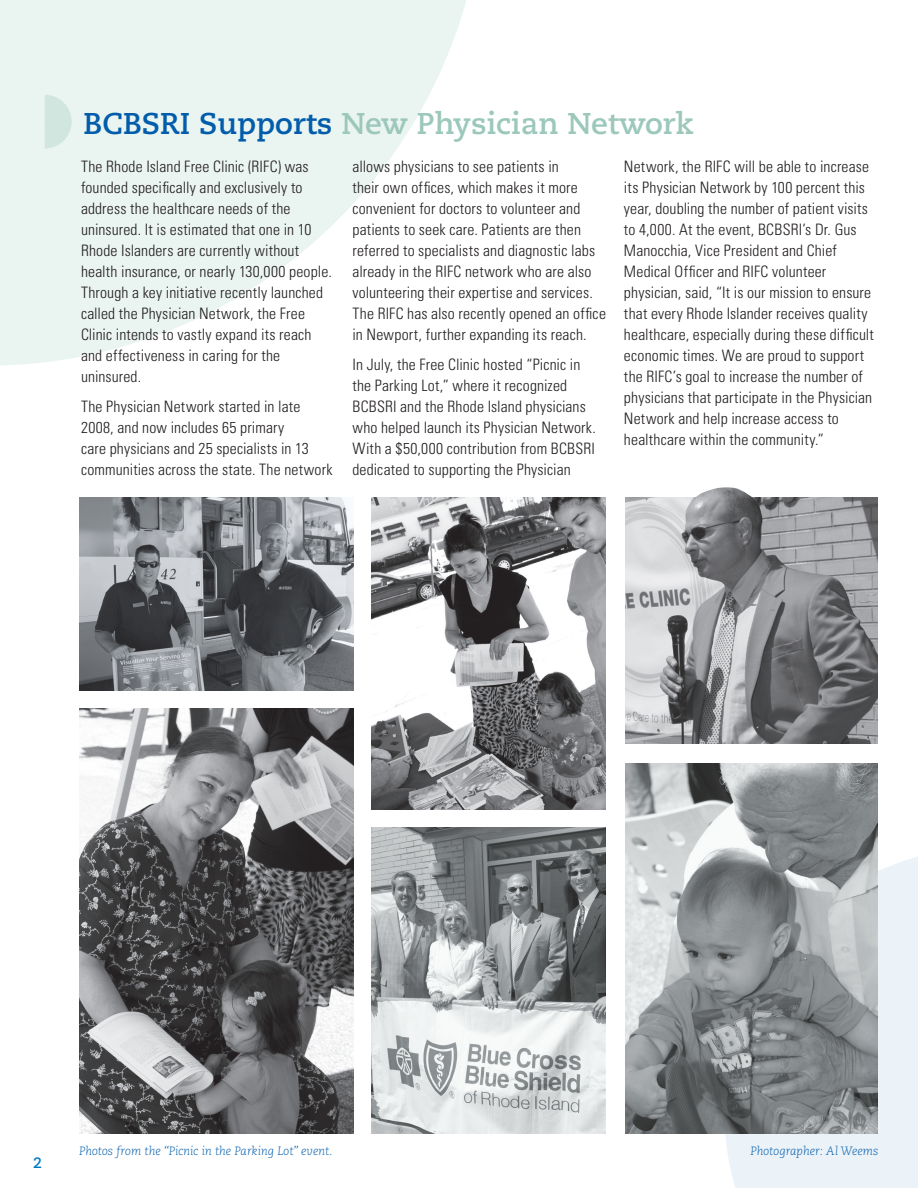
<style>
.page{position:relative;width:918px;height:1188px;background:#fff}
.page>*{position:absolute;margin:0;border:0;box-sizing:border-box;transform-origin:0 0}
.t1{font:700 30px "Caecilia LT Std";color:#9cc8bb}
.t2{font:300 condensed 15.75px/21px "Univers LT Std";letter-spacing:.01em;color:#231f20}
.t3{font:700 15px "Caecilia LT Std";color:#0079c2}
.t4{font:italic 300 12px "Caecilia LT Std";color:#015dab}
.s1{color:#015dab}
</style>
<div class="page">
<svg style="left:0;top:0;width:466px;height:366px;fill:#eaf4f0"></svg>
<div style="left:725px;top:857px;width:193px;height:331px;background:#ebf2f8"></div>
<svg style="left:45px;top:95px;width:27px;height:54px"></svg>
<img style="left:626px;top:497px;width:252px;height:247px">
<img style="left:371px;top:497px;width:234px;height:313px">
<img style="left:79px;top:708px;width:274px;height:426px">
<img style="left:686px;top:487px;width:77px;height:38px">
<svg style="left:79px;top:497px;width:275px;height:194px;background:#787b7f"></svg>
<svg style="left:371px;top:828px;width:234px;height:306px;background:#a9adae"></svg>
<svg style="left:626px;top:764px;width:252px;height:370px;background:#95999a"></svg>
<h1 class="t1" style="left:84px;top:106px;width:612px"><span class="s1">BCBSRI Supports</span> New Physician Network</h1>
<p class="t2" style="left:81px;top:156px;width:252px">The Rhode Island Free Clinic (RIFC) was founded specifically and exclusively to address the healthcare needs of the uninsured. It is estimated that one in 10<br>Rhode Islanders are currently without health insurance, or nearly 130,000 people.<br>Through a key initiative recently launched called the Physician Network, the Free Clinic intends to vastly expand its reach and effectiveness in caring for the uninsured.</p>
<p class="t2" style="left:81px;top:396px;width:253px">The Physician Network started in late 2008, and now includes 65 primary<br>care physicians and 25 specialists in 13 communities across the state. The network</p>
<p class="t2" style="left:624px;top:156px;width:252px">Network, the RIFC will be able to increase its Physician Network by 100 percent this year, doubling the number of patient visits to 4,000. At the event, BCBSRI’s Dr. Gus Manocchia, Vice President and Chief Medical Officer and RIFC volunteer physician, said, “It is our mission to ensure that every Rhode Islander receives quality healthcare, especially during these difficult economic times. We are proud to support the RIFC’s goal to increase the number of physicians that participate in the Physician Network and help increase access to healthcare within the community.”</p>
<p class="t2" style="left:352px;top:156px;width:255px">allows physicians to see patients in<br>their own offices, which makes it more convenient for doctors to volunteer and patients to seek care. Patients are then referred to specialists and diagnostic labs already in the RIFC network who are also volunteering their expertise and services.<br>The RIFC has also recently opened an office in Newport, further expanding its reach.</p>
<p class="t2" style="left:352px;top:354px;width:245px">In July, the Free Clinic hosted “Picnic in the Parking Lot,” where it recognized BCBSRI and the Rhode Island physicians who helped launch its Physician Network.<br>With a $50,000 contribution from BCBSRI dedicated to supporting the Physician</p>
<p class="t3" style="left:33px;top:1154px;width:10px">2</p>
<p class="t4" style="left:79px;top:1144px;width:255px">Photos from the “Picnic in the Parking Lot” event.</p>
<p class="t4" style="left:750px;top:1144px;width:130px">Photographer: Al Weems</p>
</div>
